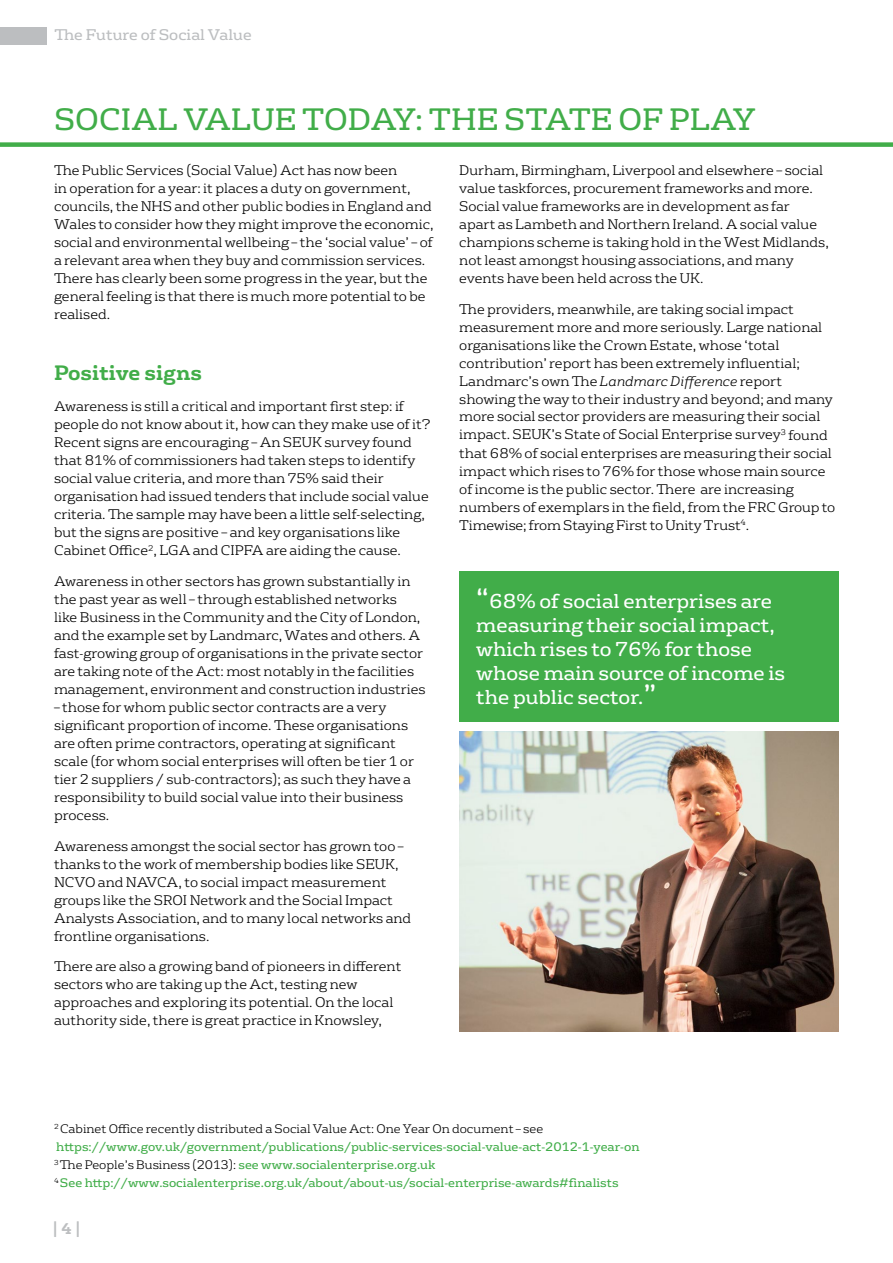
<style>
.page{position:relative;width:893px;height:1263px;background:#fff}
.page>*{position:absolute;margin:0;border:0;box-sizing:border-box;transform-origin:0 0}
.t1{font:30px "FS Rufus";color:#41ad49}
.t2{font:700 20.25px "FS Rufus";color:#41ad49}
.t3{font:19.5px/24px "FS Rufus";color:#fff}
.t4{font:15px "FS Rufus";color:#bcbec0}
.t5{font:700 15px "FS Rufus";color:#bcbec0}
.t6{font:300 13.5px/18px "FS Rufus";color:#000}
.t7{font:12px/18px "FS Rufus";color:#41ad49}
.s1{font-style:italic}
.s2{font-size:27px}
.s3{font-weight:300;color:#000}
</style>
<div class="page">
<hr style="left:892px;top:993px;width:1px;height:270px;background:#e6e7e8">
<div style="left:0;top:142px;width:893px;height:5px;background:#41ad49"></div>
<div style="left:459px;top:571px;width:380px;height:150px;background:#41ad49"></div>
<img style="left:459px;top:731px;width:380px;height:300px">
<div style="left:0;top:27px;width:47px;height:17px;background:#bcbec0"></div>
<p class="t4" style="left:54px;top:23px;width:199px">The Future of Social Value</p>
<h1 class="t1" style="left:54px;top:94px;width:703px">SOCIAL VALUE TODAY: THE STATE OF PLAY</h1>
<p class="t6" style="left:54px;top:160px;width:381px">The Public Services (Social Value) Act has now been<br>in operation for a year: it places a duty on government, councils, the NHS and other public bodies in England and Wales to consider how they might improve the economic, social and environmental wellbeing – the ‘social value’ – of a relevant area when they buy and commission services.<br>There has clearly been some progress in the year, but the general feeling is that there is much more potential to be realised.</p>
<h2 class="t2" style="left:54px;top:356px;width:149px">Positive signs</h2>
<p class="t6" style="left:54px;top:396px;width:378px">Awareness is still a critical and important first step: if people do not know about it, how can they make use of it?<br>Recent signs are encouraging – An SEUK survey found that 81% of commissioners had taken steps to identify social value criteria, and more than 75% said their organisation had issued tenders that include social value criteria. The sample may have been a little self-selecting, but the signs are positive – and key organisations like Cabinet Office<sup>2</sup>, LGA and CIPFA are aiding the cause.</p>
<p class="t6" style="left:54px;top:571px;width:373px">Awareness in other sectors has grown substantially in the past year as well – through established networks<br>like Business in the Community and the City of London, and the example set by Landmarc, Wates and others. A fast-growing group of organisations in the private sector are taking note of the Act: most notably in the facilities management, environment and construction industries</p>
<p class="t6" style="left:54px;top:697px;width:361px">– those for whom public sector contracts are a very significant proportion of income. These organisations are often prime contractors, operating at significant scale (for whom social enterprises will often be tier 1 or tier 2 suppliers / sub-contractors); as such they have a responsibility to build social value into their business process.</p>
<p class="t6" style="left:54px;top:836px;width:359px">Awareness amongst the social sector has grown too – thanks to the work of membership bodies like SEUK, NCVO and NAVCA, to social impact measurement groups like the SROI Network and the Social Impact Analysts Association, and to many local networks and frontline organisations.</p>
<p class="t6" style="left:54px;top:956px;width:349px">There are also a growing band of pioneers in different sectors who are taking up the Act, testing new approaches and exploring its potential. On the local authority side, there is great practice in Knowsley,</p>
<p class="t6" style="left:459px;top:160px;width:371px">Durham, Birmingham, Liverpool and elsewhere – social value taskforces, procurement frameworks and more.<br>Social value frameworks are in development as far apart as Lambeth and Northern Ireland. A social value champions scheme is taking hold in the West Midlands, not least amongst housing associations, and many events have been held across the UK.</p>
<p class="t6" style="left:459px;top:299px;width:377px">The providers, meanwhile, are taking social impact measurement more and more seriously. Large national organisations like the Crown Estate, whose ‘total contribution’ report has been extremely influential; Landmarc’s own The <span class="s1">Landmarc Difference</span> report showing the way to their industry and beyond; and many more social sector providers are measuring their social impact. SEUK’s State of Social Enterprise survey<sup>3</sup> found that 68% of social enterprises are measuring their social impact which rises to 76% for those whose main source of income is the public sector. There are increasing numbers of exemplars in the field, from the FRC Group to Timewise; from Staying First to Unity Trust<sup>4</sup>.</p>
<h3 class="t3" style="left:476px;top:588px;width:310px"><span class="s2">“</span>68% of social enterprises are measuring their social impact, which rises to 76% for those whose main source of income is the public sector.<span class="s2">”</span></h3>
<p class="t7" style="left:54px;top:1118px;width:587px"><sup>2</sup> <span class="s3">Cabinet Office recently distributed a Social Value Act: One Year On document – see </span>https://www.gov.uk/government/publications/public-services-social-value-act-2012-1-year-on <sup>3</sup> <span class="s3">The People’s Business (2013):</span> see www.socialenterprise.org.uk<br><sup>4</sup> See http://www.socialenterprise.org.uk/about/about-us/social-enterprise-awards#finalists</p>
<p class="t5" style="left:52px;top:1215px;width:30px">| 4 |</p>
</div>
